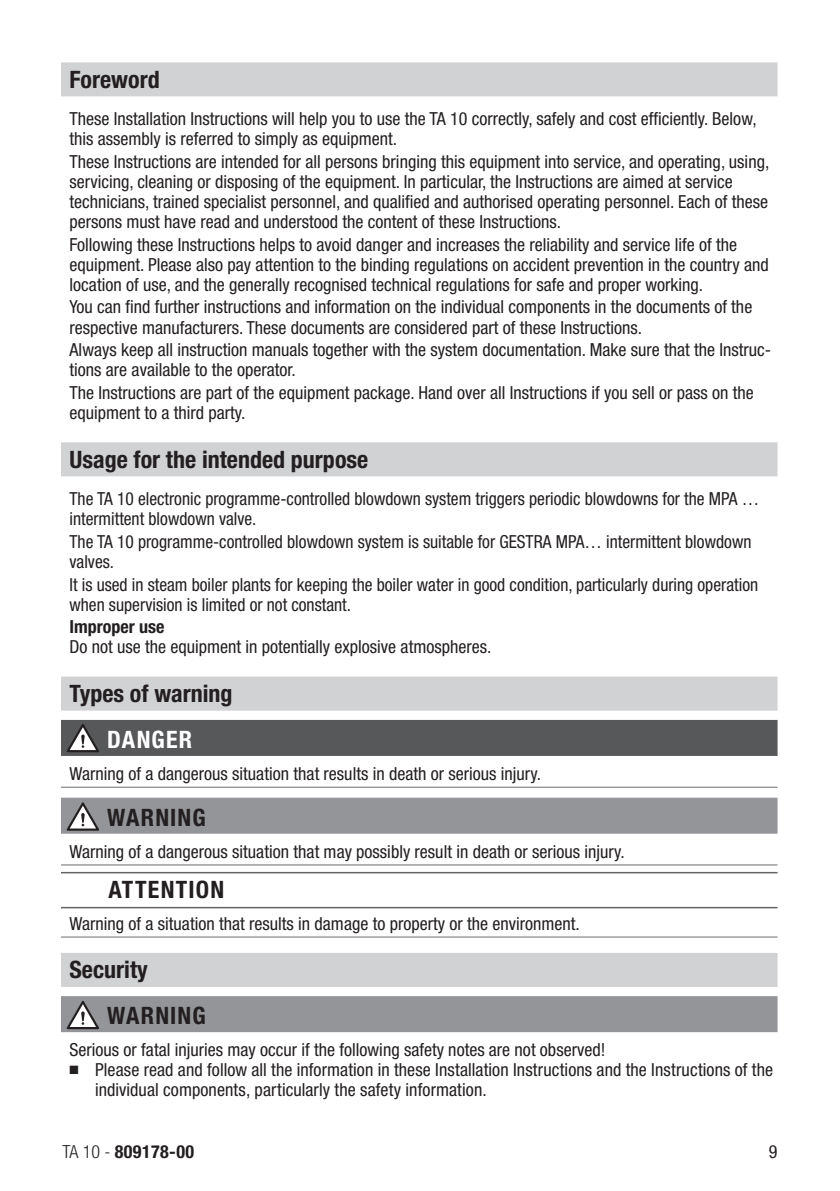
<style>
.page{position:relative;width:840px;height:1191px;background:#fff}
.page>*{position:absolute;margin:0;border:0;box-sizing:border-box;transform-origin:0 0}
.t1{font:700 condensed 24px/45.8px "Helvetica Neue LT Pro";color:#231f20}
.t2{font:700 condensed 24px "Helvetica Neue LT Pro";letter-spacing:.05em;color:#231f20}
.t3{font:700 condensed 24px "Helvetica Neue LT Pro";letter-spacing:.045em;color:#231f20}
.t4{font:700 condensed 24px "Helvetica Neue LT Pro";letter-spacing:.05em;color:#fff}
.t5{font:condensed 18px/20px "Helvetica Neue LT Pro";color:#231f20}
.t6{font:700 condensed 18px "Helvetica Neue LT Pro";letter-spacing:.025em;color:#231f20}
.t7{font:700 condensed 18px "Helvetica Neue LT Pro";color:#231f20}
.s1{font-weight:300}
</style>
<div class="page">
<div style="left:61px;top:62px;width:716px;height:34px;background:#d1d2d4"></div>
<div style="left:61px;top:442px;width:716px;height:34px;background:#d1d2d4"></div>
<div style="left:61px;top:676px;width:716px;height:34px;background:#d1d2d4"></div>
<div style="left:61px;top:720px;width:716px;height:36px;background:#57585a"></div>
<hr style="left:61px;top:786px;width:716px;height:1px;background:#6c6d70">
<div style="left:61px;top:797px;width:716px;height:36px;background:#939598"></div>
<hr style="left:61px;top:864px;width:716px;height:1px;background:#6c6d70">
<hr style="left:61px;top:872px;width:716px;height:1px;background:#636366">
<hr style="left:61px;top:907px;width:716px;height:1px;background:#636366">
<hr style="left:61px;top:936px;width:716px;height:1px;background:#6c6d70">
<div style="left:61px;top:953px;width:716px;height:34px;background:#d1d2d4"></div>
<div style="left:61px;top:996px;width:716px;height:36px;background:#939598"></div>
<svg style="left:67px;top:724px;width:32px;height:28px"></svg>
<svg style="left:67px;top:802px;width:32px;height:28px"></svg>
<svg style="left:67px;top:1001px;width:32px;height:28px"></svg>
<h1 class="t1" style="left:69px;top:56px;width:92px">Foreword</h1>
<p class="t5" style="left:69px;top:108px;width:688px">These Installation Instructions will help you to use the TA 10 correctly, safely and cost efficiently. Below, this assembly is referred to simply as equipment.</p>
<p class="t5" style="left:69px;top:151px;width:701px">These Instructions are intended for all persons bringing this equipment into service, and operating, using, servicing, cleaning or disposing of the equipment. In particular, the Instructions are aimed at service technicians, trained specialist personnel, and qualified and authorised operating personnel. Each of these persons must have read and understood the content of these Instructions.</p>
<p class="t5" style="left:69px;top:234px;width:700px">Following these Instructions helps to avoid danger and increases the reliability and service life of the equipment. Please also pay attention to the binding regulations on accident prevention in the country and location of use, and the generally recognised technical regulations for safe and proper working.</p>
<p class="t5" style="left:69px;top:297px;width:684px">You can find further instructions and information on the individual components in the documents of the respective manufacturers. These documents are considered part of these Instructions.</p>
<p class="t5" style="left:69px;top:340px;width:703px">Always keep all instruction manuals together with the system documentation. Make sure that the Instruc&shy;tions are available to the operator.</p>
<p class="t5" style="left:69px;top:383px;width:685px">The Instructions are part of the equipment package. Hand over all Instructions if you sell or pass on the equipment to a third party.</p>
<h1 class="t1" style="left:69px;top:436px;width:300px">Usage for the intended purpose</h1>
<p class="t5" style="left:69px;top:488px;width:690px">The TA 10 electronic programme-controlled blowdown system triggers periodic blowdowns for the MPA … intermittent blowdown valve.</p>
<p class="t5" style="left:69px;top:531px;width:683px">The TA 10 programme-controlled blowdown system is suitable for GESTRA MPA… intermittent blowdown valves.</p>
<p class="t5" style="left:69px;top:574px;width:689px">It is used in steam boiler plants for keeping the boiler water in good condition, particularly during operation when supervision is limited or not constant.</p>
<p class="t7" style="left:69px;top:616px;width:96px">Improper use</p>
<p class="t5" style="left:69px;top:637px;width:423px">Do not use the equipment in potentially explosive atmospheres.</p>
<h1 class="t1" style="left:69px;top:670px;width:164px">Types of warning</h1>
<h1 class="t4" style="left:107px;top:725px;width:86px">DANGER</h1>
<p class="t5" style="left:69px;top:763px;width:473px">Warning of a dangerous situation that results in death or serious injury.</p>
<h1 class="t3" style="left:107px;top:802px;width:100px">WARNING</h1>
<p class="t5" style="left:69px;top:841px;width:556px">Warning of a dangerous situation that may possibly result in death or serious injury.</p>
<h1 class="t2" style="left:108px;top:874px;width:117px">ATTENTION</h1>
<p class="t5" style="left:69px;top:913px;width:511px">Warning of a situation that results in damage to property or the environment.</p>
<h1 class="t1" style="left:107px;top:946px;width:100px;text-indent:-38px">Security<br>WARNING</h1>
<p class="t5" style="left:69px;top:1039px;width:537px">Serious or fatal injuries may occur if the following safety notes are not observed!</p>
<p class="t5" style="left:95px;top:1059px;width:679px;text-indent:-26px">■ Please read and follow all the information in these Installation Instructions and the Instructions of the individual components, particularly the safety information.</p>
<p class="t6" style="left:62px;top:1140px;width:133px"><span class="s1">TA 10 -</span> 809178-00</p>
<p class="t5" style="left:768px;top:1141px;width:10px">9</p>
</div>
